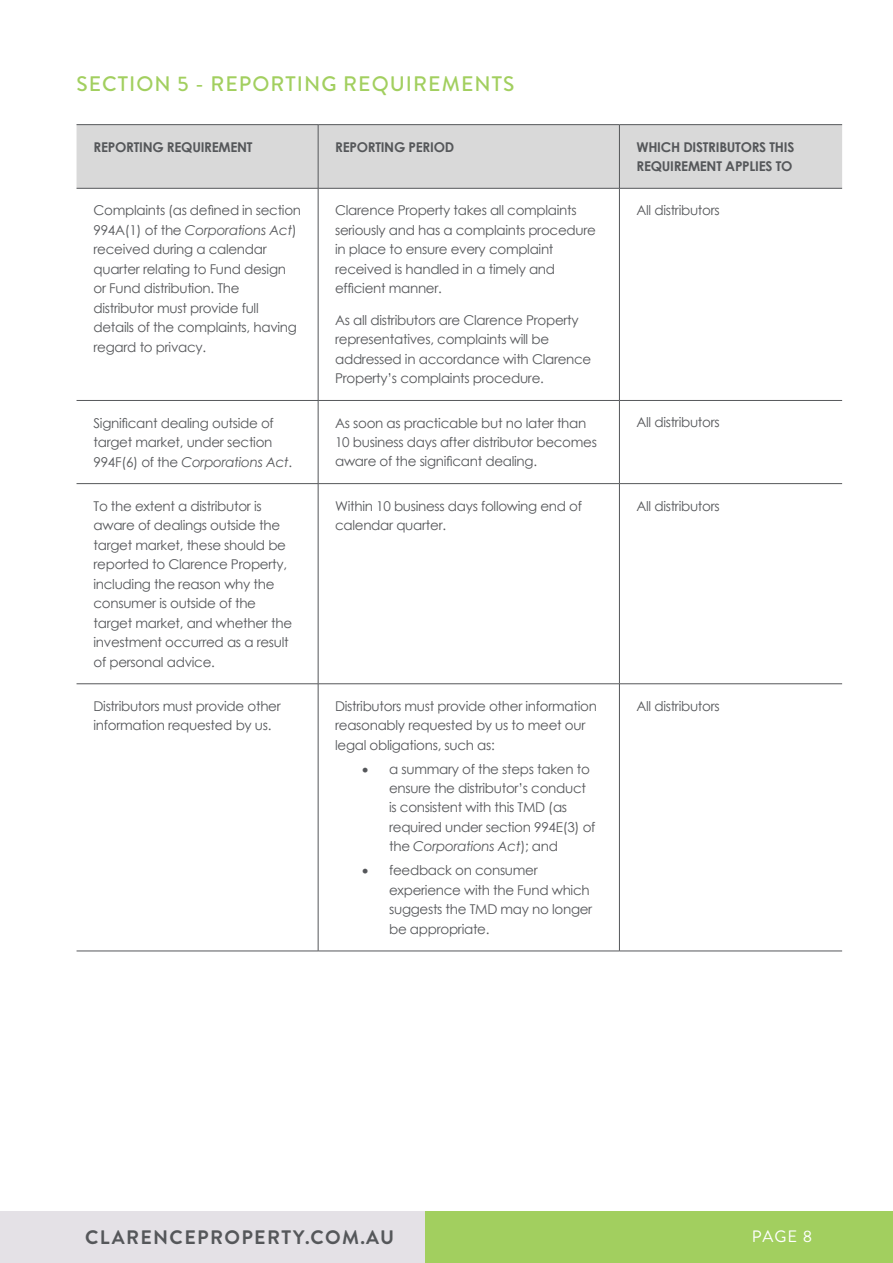
<style>
.page{position:relative;width:893px;height:1263px;background:#fff}
.page>*{position:absolute;margin:0;border:0;box-sizing:border-box;transform-origin:0 0}
.t1{font:500 21px "Brandon Grotesque";letter-spacing:.05em;color:#a2cf5f}
.t2{font:700 19.5px "Brandon Grotesque";letter-spacing:.07em;color:#55575a}
.t3{font:16.5px "Brandon Grotesque";color:#fff}
.t4{font:13.5px/19.5px "Century Gothic";letter-spacing:-.02em;color:#55575a}
.t5{font:700 13.5px/19.5px "Century Gothic";letter-spacing:-.02em;color:#55575a}
.s1{font-style:italic}
</style>
<div class="page">
<div style="left:0;top:1212px;width:425px;height:51px;background:#e4e1e6"></div>
<div style="left:425px;top:1212px;width:468px;height:51px;background:#a2cf5f"></div>
<div style="left:77px;top:125px;width:765px;height:63px;background:#d9d9d9"></div>
<hr style="left:77px;top:124px;width:241px;height:1px;background:#55575a">
<hr style="left:318px;top:124px;width:301px;height:1px;background:#55575a">
<hr style="left:318px;top:125px;width:1px;height:63px;background:#55575a">
<hr style="left:619px;top:124px;width:223px;height:1px;background:#55575a">
<hr style="left:619px;top:125px;width:1px;height:63px;background:#55575a">
<hr style="left:77px;top:188px;width:241px;height:1px;background:#55575a">
<hr style="left:318px;top:188px;width:301px;height:1px;background:#55575a">
<hr style="left:318px;top:188px;width:1px;height:212px;background:#55575a">
<hr style="left:619px;top:188px;width:223px;height:1px;background:#55575a">
<hr style="left:619px;top:188px;width:1px;height:212px;background:#55575a">
<hr style="left:77px;top:400px;width:241px;height:1px;background:#55575a">
<hr style="left:318px;top:400px;width:301px;height:1px;background:#55575a">
<hr style="left:318px;top:401px;width:1px;height:82px;background:#55575a">
<hr style="left:619px;top:400px;width:223px;height:1px;background:#55575a">
<hr style="left:619px;top:401px;width:1px;height:82px;background:#55575a">
<hr style="left:77px;top:483px;width:241px;height:1px;background:#55575a">
<hr style="left:318px;top:483px;width:301px;height:1px;background:#55575a">
<hr style="left:318px;top:484px;width:1px;height:200px;background:#55575a">
<hr style="left:619px;top:483px;width:223px;height:1px;background:#55575a">
<hr style="left:619px;top:484px;width:1px;height:200px;background:#55575a">
<hr style="left:77px;top:683px;width:241px;height:1px;background:#55575a">
<hr style="left:318px;top:683px;width:301px;height:1px;background:#55575a">
<hr style="left:318px;top:684px;width:1px;height:267px;background:#55575a">
<hr style="left:619px;top:683px;width:223px;height:1px;background:#55575a">
<hr style="left:619px;top:684px;width:1px;height:267px;background:#55575a">
<hr style="left:77px;top:951px;width:241px;height:1px;background:#55575a">
<hr style="left:318px;top:951px;width:301px;height:1px;background:#55575a">
<hr style="left:619px;top:951px;width:223px;height:1px;background:#55575a">
<h1 class="t1" style="left:77px;top:70px;width:439px">SECTION 5 - REPORTING REQUIREMENTS</h1>
<p class="t5" style="left:94px;top:137px;width:161px">REPORTING REQUIREMENT</p>
<p class="t5" style="left:335px;top:137px;width:121px">REPORTING PERIOD</p>
<p class="t5" style="left:636px;top:137px;width:159px">WHICH DISTRIBUTORS THIS<br>REQUIREMENT APPLIES TO</p>
<p class="t4" style="left:94px;top:201px;width:209px">Complaints (as defined in section<br>994A(1) of the <span class="s1">Corporations Act</span>) received during a calendar quarter relating to Fund design or Fund distribution. The distributor must provide full details of the complaints, having regard to privacy.</p>
<p class="t4" style="left:335px;top:201px;width:262px">Clarence Property takes all complaints seriously and has a complaints procedure in place to ensure every complaint received is handled in a timely and efficient manner.</p>
<p class="t4" style="left:636px;top:200px;width:85px">All distributors</p>
<p class="t4" style="left:335px;top:310px;width:258px">As all distributors are Clarence Property representatives, complaints will be addressed in accordance with Clarence Property’s complaints procedure.</p>
<p class="t4" style="left:94px;top:413px;width:200px">Significant dealing outside of target market, under section<br>994F(6) of the <span class="s1">Corporations Act</span>.</p>
<p class="t4" style="left:335px;top:413px;width:263px">As soon as practicable but no later than<br>10 business days after distributor becomes aware of the significant dealing.</p>
<p class="t4" style="left:636px;top:413px;width:85px">All distributors</p>
<p class="t4" style="left:94px;top:496px;width:200px">To the extent a distributor is aware of dealings outside the target market, these should be reported to Clarence Property, including the reason why the consumer is outside of the target market, and whether the investment occurred as a result of personal advice.</p>
<p class="t4" style="left:335px;top:496px;width:248px">Within 10 business days following end of calendar quarter.</p>
<p class="t4" style="left:636px;top:496px;width:85px">All distributors</p>
<p class="t4" style="left:94px;top:696px;width:189px">Distributors must provide other information requested by us.</p>
<p class="t4" style="left:335px;top:696px;width:263px">Distributors must provide other information reasonably requested by us to meet our legal obligations, such as:</p>
<p class="t4" style="left:389px;top:759px;width:208px;text-indent:-27px">• a summary of the steps taken to ensure the distributor’s conduct is consistent with this TMD (as required under section 994E(3) of the <span class="s1">Corporations Act</span>); and</p>
<p class="t4" style="left:389px;top:860px;width:205px;text-indent:-27px">• feedback on consumer experience with the Fund which suggests the TMD may no longer be appropriate.</p>
<p class="t4" style="left:636px;top:696px;width:85px">All distributors</p>
<h2 class="t2" style="left:85px;top:1223px;width:311px">CLARENCEPROPERTY.COM.AU</h2>
<p class="t3" style="left:752px;top:1225px;width:62px">PAGE 8</p>
</div>
